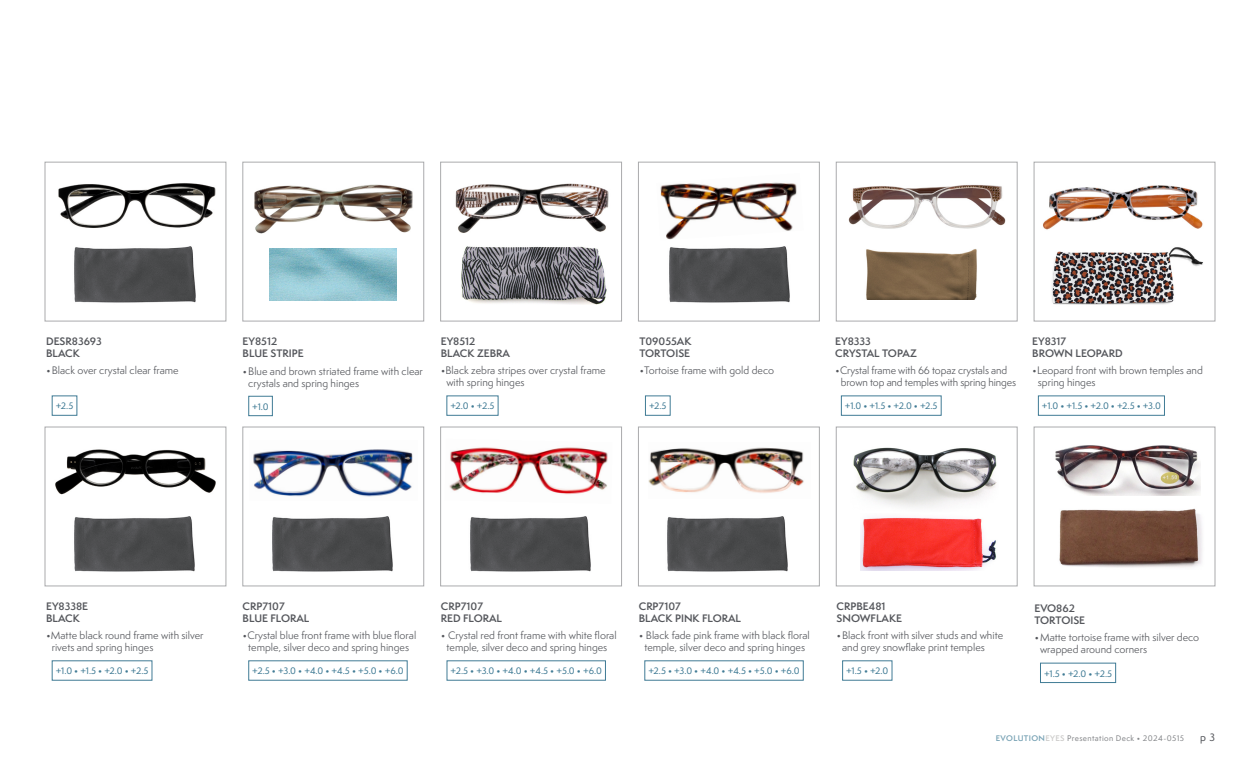
<style>
.page{position:relative;width:1260px;height:765px;background:#fff}
.page>*{position:absolute;margin:0;border:0;box-sizing:border-box;transform-origin:0 0}
.Description_-_Bullets{font:10px/12px "Semplicita Pro";color:#54565b}
.Product_Number___Name{font:600 10px/12px "Semplicita Pro";color:#54565b}
.t1{font:500 10px "Semplicita Pro";color:#54565b}
.Description_-_Power_Magnification{font:500 8.75px "Semplicita Pro";color:#407b95}
.t2{font:500 7.5px "Semplicita Pro";letter-spacing:.05em;color:#87898c}
.s1{font-weight:600;color:#79a3b5}
.s2{font-weight:600;color:#cdcccb}
</style>
<div class="page">
<div style="left:440px;top:427px;width:182px;height:159px;border:1px solid #aaabad"></div>
<div style="left:440px;top:162px;width:182px;height:159px;border:1px solid #aaabad"></div>
<div style="left:45px;top:427px;width:181px;height:159px;border:1px solid #aaabad"></div>
<div style="left:836px;top:427px;width:181px;height:159px;border:1px solid #aaabad"></div>
<div style="left:243px;top:162px;width:181px;height:159px;border:1px solid #aaabad"></div>
<div style="left:1034px;top:427px;width:181px;height:159px;border:1px solid #aaabad"></div>
<div style="left:45px;top:162px;width:181px;height:159px;border:1px solid #aaabad"></div>
<div style="left:243px;top:427px;width:181px;height:159px;border:1px solid #aaabad"></div>
<div style="left:638px;top:427px;width:182px;height:159px;border:1px solid #aaabad"></div>
<div style="left:638px;top:162px;width:182px;height:159px;border:1px solid #aaabad"></div>
<div style="left:836px;top:162px;width:181px;height:159px;border:1px solid #aaabad"></div>
<div style="left:1034px;top:162px;width:181px;height:159px;border:1px solid #aaabad"></div>
<div style="left:249px;top:396px;width:24px;height:20px;border:1px solid #407b95"></div>
<img style="left:58px;top:183px;width:158px;height:45px">
<img style="left:253px;top:449px;width:160px;height:48px">
<img style="left:449px;top:447px;width:159px;height:48px">
<img style="left:649px;top:447px;width:155px;height:46px">
<img style="left:853px;top:447px;width:144px;height:61px">
<img style="left:1043px;top:185px;width:160px;height:45px">
<img style="left:848px;top:185px;width:158px;height:44px">
<img style="left:55px;top:449px;width:161px;height:46px">
<img style="left:74px;top:246px;width:122px;height:57px">
<img style="left:660px;top:182px;width:137px;height:58px">
<img style="left:669px;top:246px;width:121px;height:57px">
<img style="left:74px;top:516px;width:121px;height:56px">
<img style="left:272px;top:516px;width:121px;height:56px">
<img style="left:470px;top:516px;width:121px;height:56px">
<img style="left:667px;top:516px;width:121px;height:56px">
<img style="left:270px;top:248px;width:127px;height:52px">
<img style="left:455px;top:183px;width:154px;height:50px">
<img style="left:461px;top:246px;width:146px;height:58px">
<img style="left:1052px;top:247px;width:151px;height:58px">
<img style="left:860px;top:517px;width:136px;height:53px">
<img style="left:866px;top:249px;width:111px;height:51px">
<div style="left:1040px;top:663px;width:76px;height:20px;border:1px solid #407b95"></div>
<img style="left:1055px;top:445px;width:145px;height:50px">
<img style="left:1059px;top:508px;width:143px;height:60px">
<img style="left:254px;top:184px;width:159px;height:49px">
<p class="Product_Number___Name" style="left:46px;top:335px;width:57px">DESR83693<br>BLACK</p>
<p class="Description_-_Bullets" style="left:46px;top:364px;width:134px">•Black over crystal clear frame</p>
<p class="Description_-_Power_Magnification" style="left:56px;top:400px;width:19px">+2.5</p>
<p class="Product_Number___Name" style="left:243px;top:335px;width:62px">EY8512<br>BLUE STRIPE</p>
<p class="Description_-_Bullets" style="left:248px;top:365px;width:176px;text-indent:-6px">•Blue and brown striated frame with clear crystals and spring hinges</p>
<p class="Description_-_Power_Magnification" style="left:252px;top:400px;width:18px">+1.0</p>
<p class="Product_Number___Name" style="left:441px;top:335px;width:71px">EY8512<br>BLACK ZEBRA</p>
<p class="Description_-_Bullets" style="left:446px;top:364px;width:161px;text-indent:-6px">•Black zebra stripes over crystal frame with spring hinges</p>
<p class="Description_-_Power_Magnification" style="left:450px;top:400px;width:46px">+2.0 • +2.5</p>
<p class="Product_Number___Name" style="left:639px;top:335px;width:54px">T09055AK<br>TORTOISE</p>
<p class="Description_-_Bullets" style="left:639px;top:364px;width:136px">•Tortoise frame with gold deco</p>
<p class="Description_-_Power_Magnification" style="left:649px;top:400px;width:19px">+2.5</p>
<p class="Product_Number___Name" style="left:835px;top:335px;width:83px">EY8333<br>CRYSTAL TOPAZ</p>
<p class="Description_-_Bullets" style="left:841px;top:364px;width:177px;text-indent:-6px">•Crystal frame with 66 topaz crystals and brown top and temples with spring hinges</p>
<p class="Description_-_Power_Magnification" style="left:845px;top:400px;width:94px">+1.0 • +1.5 • +2.0 • +2.5</p>
<p class="Product_Number___Name" style="left:1032px;top:335px;width:92px">EY8317<br>BROWN LEOPARD</p>
<p class="Description_-_Bullets" style="left:1038px;top:364px;width:166px;text-indent:-6px">•Leopard front with brown temples and spring hinges</p>
<p class="Description_-_Power_Magnification" style="left:1042px;top:400px;width:120px">+1.0 • +1.5 • +2.0 • +2.5 • +3.0</p>
<p class="Product_Number___Name" style="left:46px;top:600px;width:44px">EY8338E<br>BLACK</p>
<p class="Description_-_Bullets" style="left:52px;top:629px;width:153px;text-indent:-6px">•Matte black round frame with silver rivets and spring hinges</p>
<p class="Description_-_Power_Magnification" style="left:56px;top:665px;width:94px">+1.0 • +1.5 • +2.0 • +2.5</p>
<p class="Product_Number___Name" style="left:243px;top:600px;width:68px">CRP7107<br>BLUE FLORAL</p>
<p class="Description_-_Bullets" style="left:243px;top:629px;width:175px;text-align:center">•Crystal blue front frame with blue floral temple, silver deco and spring hinges</p>
<p class="Description_-_Power_Magnification" style="left:252px;top:665px;width:153px">+2.5 • +3.0 • +4.0 • +4.5 • +5.0 • +6.0</p>
<p class="Product_Number___Name" style="left:441px;top:600px;width:63px">CRP7107<br>RED FLORAL</p>
<p class="Description_-_Bullets" style="left:441px;top:629px;width:177px;text-align:center">• Crystal red front frame with white floral temple, silver deco and spring hinges</p>
<p class="Description_-_Power_Magnification" style="left:451px;top:665px;width:153px">+2.5 • +3.0 • +4.0 • +4.5 • +5.0 • +6.0</p>
<p class="Product_Number___Name" style="left:639px;top:600px;width:104px">CRP7107<br>BLACK PINK FLORAL</p>
<p class="Description_-_Bullets" style="left:639px;top:629px;width:173px;text-align:center">• Black fade pink frame with black floral temple, silver deco and spring hinges</p>
<p class="Description_-_Power_Magnification" style="left:648px;top:665px;width:153px">+2.5 • +3.0 • +4.0 • +4.5 • +5.0 • +6.0</p>
<p class="Product_Number___Name" style="left:837px;top:600px;width:67px">CRPBE481<br>SNOWFLAKE</p>
<p class="Description_-_Bullets" style="left:842px;top:629px;width:163px;text-indent:-6px">•Black front with silver studs and white and grey snowflake print temples</p>
<p class="Description_-_Power_Magnification" style="left:846px;top:665px;width:44px">+1.5 • +2.0</p>
<p class="Product_Number___Name" style="left:1034px;top:602px;width:52px">EVO862<br>TORTOISE</p>
<p class="Description_-_Bullets" style="left:1040px;top:632px;width:161px;text-indent:-6px">•Matte tortoise frame with silver deco wrapped around corners</p>
<p class="Description_-_Power_Magnification" style="left:1044px;top:667px;width:69px">+1.5 • +2.0 • +2.5</p>
<p class="t2" style="left:996px;top:733px;width:190px"><span class="s1">EVOLUTION</span><span class="s2">EYES</span> Presentation Deck • 2024-0515</p>
<p class="t1" style="left:1200px;top:730px;width:16px">p 3</p>
</div>
